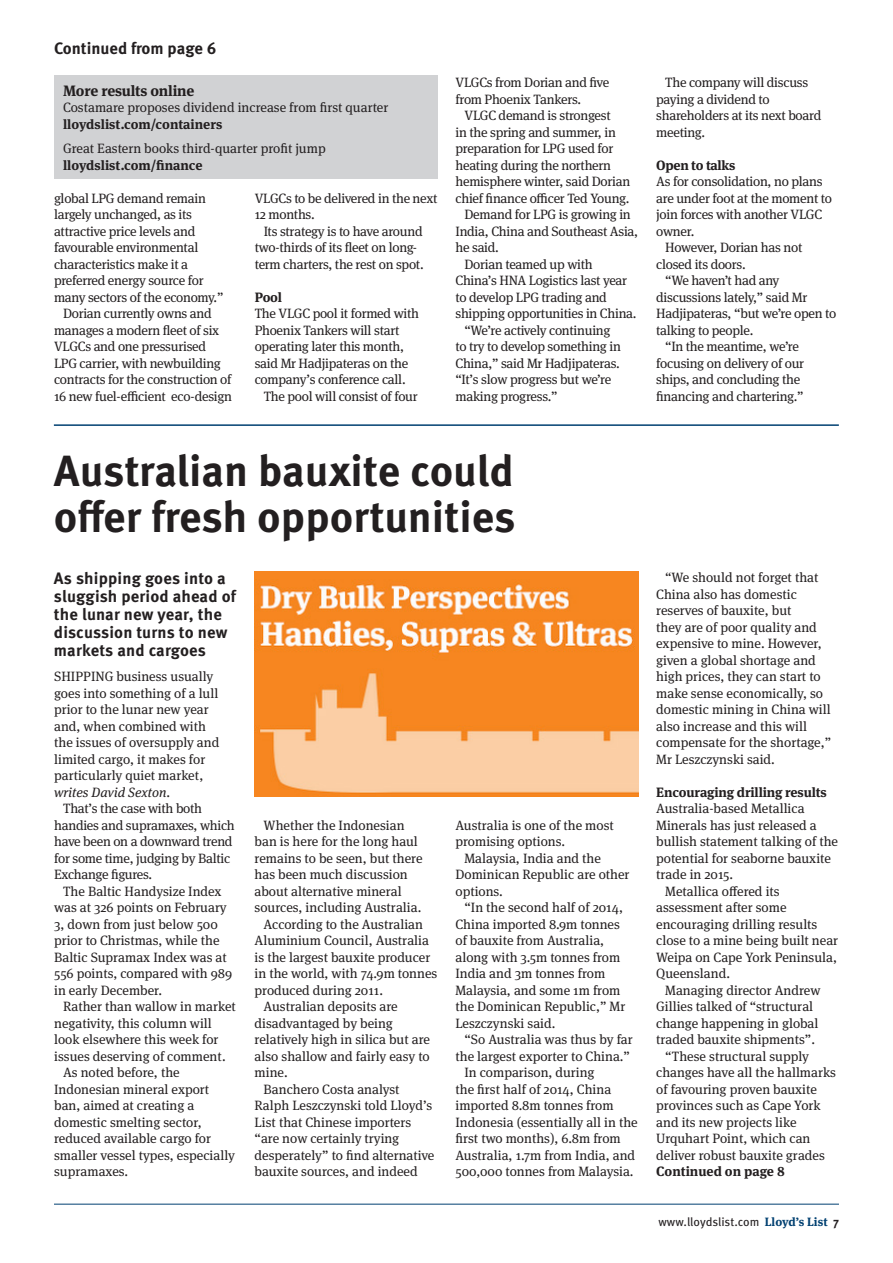
<style>
.page{position:relative;width:893px;height:1263px;background:#fff}
.page>*{position:absolute;margin:0;border:0;box-sizing:border-box;transform-origin:0 0}
.Downpage_headline_bo{font:700 43.5px/46.5px "Meta OT";color:#231f20}
.Standfirst{font:700 16.5px/18px "Meta OT";letter-spacing:.01em;color:#231f20}
.Continued_from{font:700 16.5px "Meta OT";color:#231f20}
.Kicker_title{font:700 15px "Meta Serif OT";letter-spacing:-.01em;color:#231f20}
.Body_indent{font:13.5px/16.5px "Meta Serif OT";color:#231f20}
.Body_indent-2{font:13.5px/16.5px "Meta Serif OT";letter-spacing:-.02em;color:#231f20}
.Body_no_indent{font:13.5px/16.5px "Meta Serif OT";color:#231f20}
.Body_no_indent-2{font:13.5px/16.5px "Meta Serif OT";letter-spacing:-.02em;color:#231f20}
.Kicker_text{font:13.5px "Meta Serif OT";color:#231f20}
.Kicker_link{font:700 13.5px "Meta Serif OT";color:#231f20}
.Crosshead{font:700 13.5px "Meta Serif OT";letter-spacing:-.01em;color:#231f20}
.Continued_on{font:700 13.5px "Meta Serif OT";color:#231f20}
.t1{font:12px "Meta OT";letter-spacing:-.005em;color:#231f20}
.s1{font-style:italic}
.s2{font-family:"Meta Serif OT";font-weight:700;color:#004071}
.s3{font-weight:700}
</style>
<div class="page">
<hr style="left:54px;top:1204px;width:785px;height:1px;background:#004071">
<hr style="left:54px;top:424px;width:785px;height:2px;background:#004071">
<div style="left:54px;top:75px;width:383px;height:104px;background:#d1d2d4"></div>
<img style="left:255px;top:571px;width:383px;height:225px">
<p class="Continued_from" style="left:54px;top:38px;width:164px">Continued from page 6</p>
<p class="Kicker_title" style="left:63px;top:82px;width:133px">More results online</p>
<p class="Kicker_text" style="left:63px;top:100px;width:327px">Costamare proposes dividend increase from first quarter</p>
<p class="Kicker_link" style="left:63px;top:116px;width:161px">lloydslist.com/containers</p>
<p class="Kicker_text" style="left:63px;top:141px;width:264px">Great Eastern books third-quarter profit jump</p>
<p class="Kicker_link" style="left:63px;top:157px;width:141px">lloydslist.com/finance</p>
<p class="Body_indent-2" style="left:54px;top:190px;width:171px">global LPG demand remain largely unchanged, as its attractive price levels and favourable environmental characteristics make it a preferred energy source for many sectors of the economy.”</p>
<p class="Body_indent-2" style="left:54px;top:305px;width:179px;text-indent:9px">Dorian currently owns and manages a modern fleet of six<br>VLGCs and one pressurised<br>LPG carrier, with newbuilding contracts for the construction of<br>16 new fuel-efficient eco-design</p>
<p class="Body_indent-2" style="left:255px;top:190px;width:184px">VLGCs to be delivered in the next<br>12 months.</p>
<p class="Body_indent-2" style="left:255px;top:223px;width:171px;text-align:center">Its strategy is to have around two-thirds of its fleet on long&shy;term charters, the rest on spot.</p>
<p class="Crosshead" style="left:255px;top:289px;width:29px">Pool</p>
<p class="Body_no_indent-2" style="left:255px;top:305px;width:166px">The VLGC pool it formed with<br>Phoenix Tankers will start operating later this month, said Mr Hadjipateras on the company’s conference call.</p>
<p class="Body_indent-2" style="left:264px;top:388px;width:155px">The pool will consist of four</p>
<p class="Body_indent-2" style="left:455px;top:74px;width:155px">VLGCs from Dorian and five from Phoenix Tankers.</p>
<p class="Body_indent-2" style="left:455px;top:107px;width:176px;text-indent:9px">VLGC demand is strongest<br>in the spring and summer, in preparation for LPG used for heating during the northern hemisphere winter, said Dorian chief finance officer Ted Young.</p>
<p class="Body_indent-2" style="left:455px;top:206px;width:184px;text-indent:9px">Demand for LPG is growing in<br>India, China and Southeast Asia, he said.</p>
<p class="Body_indent-2" style="left:455px;top:256px;width:183px;text-indent:9px">Dorian teamed up with<br>China’s HNA Logistics last year to develop LPG trading and shipping opportunities in China.</p>
<p class="Body_indent-2" style="left:455px;top:322px;width:167px;text-indent:9px">“We’re actively continuing to try to develop something in<br>China,” said Mr Hadjipateras. “It’s slow progress but we’re making progress.”</p>
<p class="Body_indent-2" style="left:656px;top:74px;width:167px;text-indent:9px">The company will discuss paying a dividend to shareholders at its next board meeting.</p>
<p class="Crosshead" style="left:656px;top:157px;width:81px">Open to talks</p>
<p class="Body_no_indent-2" style="left:656px;top:173px;width:177px">As for consolidation, no plans are under foot at the moment to join forces with another VLGC owner.</p>
<p class="Body_indent-2" style="left:656px;top:239px;width:148px;text-indent:9px">However, Dorian has not closed its doors.</p>
<p class="Body_indent-2" style="left:656px;top:272px;width:181px;text-indent:9px">“We haven’t had any discussions lately,” said Mr<br>Hadjipateras, “but we’re open to talking to people.</p>
<p class="Body_indent-2" style="left:656px;top:338px;width:149px;text-align:center">“In the meantime, we’re focusing on delivery of our ships, and concluding the financing and chartering.”</p>
<p class="Downpage_headline_bo" style="left:54px;top:449px;width:463px">Australian bauxite could offer fresh opportunities</p>
<p class="Standfirst" style="left:54px;top:569px;width:184px">As shipping goes into a sluggish period ahead of the lunar new year, the discussion turns to new markets and cargoes</p>
<p class="Body_no_indent" style="left:54px;top:668px;width:167px">SHIPPING business usually goes into something of a lull prior to the lunar new year and, when combined with the issues of oversupply and limited cargo, it makes for particularly quiet market, <span class="s1">writes David Sexton</span>.</p>
<p class="Body_indent-2" style="left:54px;top:800px;width:182px;text-indent:9px">That’s the case with both handies and supramaxes, which have been on a downward trend for some time, judging by Baltic<br>Exchange figures.</p>
<p class="Body_indent" style="left:54px;top:883px;width:179px;text-indent:9px">The Baltic Handysize Index was at 326 points on February<br>3, down from just below 500 prior to Christmas, while the<br>Baltic Supramax Index was at<br>556 points, compared with 989 in early December.</p>
<p class="Body_indent" style="left:54px;top:998px;width:183px;text-indent:9px">Rather than wallow in market negativity, this column will look elsewhere this week for issues deserving of comment.</p>
<p class="Body_indent" style="left:54px;top:1064px;width:182px;text-indent:9px">As noted before, the<br>Indonesian mineral export ban, aimed at creating a domestic smelting sector, reduced available cargo for smaller vessel types, especially supramaxes.</p>
<p class="Body_indent" style="left:255px;top:817px;width:169px;text-indent:9px">Whether the Indonesian ban is here for the long haul remains to be seen, but there has been much discussion about alternative mineral sources, including Australia.</p>
<p class="Body_indent" style="left:255px;top:916px;width:184px;text-indent:9px">According to the Australian<br>Aluminium Council, Australia is the largest bauxite producer in the world, with 74.9m tonnes produced during 2011.</p>
<p class="Body_indent" style="left:255px;top:998px;width:177px;text-indent:9px">Australian deposits are disadvantaged by being relatively high in silica but are also shallow and fairly easy to mine.</p>
<p class="Body_indent" style="left:255px;top:1081px;width:181px;text-indent:9px">Banchero Costa analyst<br>Ralph Leszczynski told Lloyd’s<br>List that Chinese importers “are now certainly trying desperately” to find alternative bauxite sources, and indeed</p>
<p class="Body_indent" style="left:455px;top:817px;width:160px">Australia is one of the most promising options.</p>
<p class="Body_indent" style="left:455px;top:850px;width:175px;text-indent:9px">Malaysia, India and the<br>Dominican Republic are other options.</p>
<p class="Body_indent" style="left:455px;top:899px;width:171px;text-indent:9px">“In the second half of 2014,<br>China imported 8.9m tonnes of bauxite from Australia, along with 3.5m tonnes from<br>India and 3m tonnes from<br>Malaysia, and some 1m from the Dominican Republic,” Mr<br>Leszczynski said.</p>
<p class="Body_indent" style="left:455px;top:1031px;width:179px;text-align:right">“So Australia was thus by far the largest exporter to China.”</p>
<p class="Body_indent" style="left:455px;top:1064px;width:184px;text-indent:9px">In comparison, during<br>the first half of 2014, China imported 8.8m tonnes from<br>Indonesia (essentially all in the first two months), 6.8m from<br>Australia, 1.7m from India, and<br>500,000 tonnes from Malaysia.</p>
<p class="Body_indent" style="left:656px;top:569px;width:176px;text-indent:9px">“We should not forget that<br>China also has domestic reserves of bauxite, but<br>they are of poor quality and expensive to mine. However, given a global shortage and high prices, they can start to make sense economically, so domestic mining in China will also increase and this will compensate for the shortage,”<br>Mr Leszczynski said.</p>
<p class="Crosshead" style="left:656px;top:784px;width:172px">Encouraging drilling results</p>
<p class="Body_no_indent" style="left:656px;top:800px;width:183px">Australia-based Metallica<br>Minerals has just released a bullish statement talking of the potential for seaborne bauxite trade in 2015.</p>
<p class="Body_indent" style="left:656px;top:883px;width:183px;text-indent:9px">Metallica offered its assessment after some encouraging drilling results close to a mine being built near<br>Weipa on Cape York Peninsula,<br>Queensland.</p>
<p class="Body_indent" style="left:656px;top:982px;width:166px;text-indent:9px">Managing director Andrew<br>Gillies talked of “structural change happening in global traded bauxite shipments”.</p>
<p class="Body_indent" style="left:656px;top:1048px;width:181px;text-indent:9px">“These structural supply changes have all the hallmarks of favouring proven bauxite provinces such as Cape York and its new projects like<br>Urquhart Point, which can deliver robust bauxite grades</p>
<p class="Continued_on" style="left:656px;top:1163px;width:130px">Continued on page 8</p>
<p class="t1" style="left:658px;top:1214px;width:182px">www.lloydslist.com <span class="s2">Lloyd’s List</span> <span class="s3">7</span></p>
</div>
